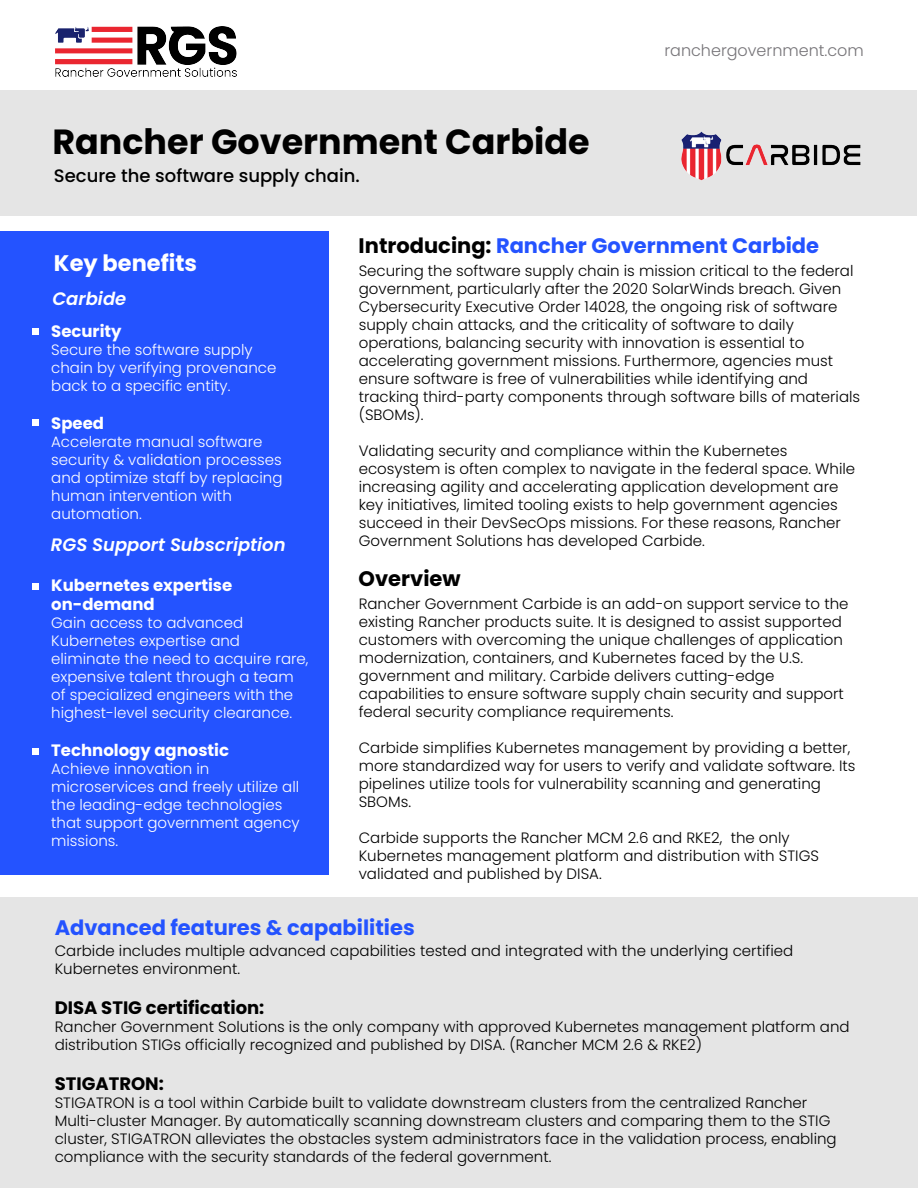
<style>
.page{position:relative;width:918px;height:1188px;background:#fff}
.page>*{position:absolute;margin:0;border:0;box-sizing:border-box;transform-origin:0 0}
.t1{font:700 34.95px "Poppins";color:#000}
.t2{font:700 22.5px "Poppins";color:#fff}
.t3{font:700 21px "Poppins";color:#2453ff}
.t4{font:700 21px "Poppins";color:#000}
.t5{font:700 18px "Poppins";color:#000}
.t6{font:500 18px "Poppins";color:#000}
.t7{font:italic 600 18px "Poppins";color:#fff}
.t8{font:700 16.5px/19.8px "Poppins";color:#fff}
.t9{font:300 16.05px "Poppins";color:#767478}
.t10{font:300 15px/18px "Poppins";color:#000}
.t11{font:300 15px/18px "Poppins";color:#fff}
.s1{color:#000}
</style>
<div class="page">
<div style="left:0;top:90px;width:916px;height:126px;background:#e5e5e5"></div>
<div style="left:0;top:897px;width:918px;height:291px;background:#e5e5e5"></div>
<div style="left:0;top:231px;width:328px;height:643px;background:#2453ff"></div>
<div style="left:32px;top:583px;width:7px;height:6px;background:#fff"></div>
<div style="left:32px;top:419px;width:7px;height:7px;background:#fff"></div>
<div style="left:32px;top:748px;width:7px;height:6px;background:#fff"></div>
<div style="left:32px;top:328px;width:7px;height:6px;background:#fff"></div>
<img style="left:56px;top:27px;width:181px;height:50px">
<img style="left:681px;top:131px;width:180px;height:50px">
<h1 class="t1" style="left:52px;top:122px;width:539px">Rancher Government Carbide</h1>
<p class="t6" style="left:54px;top:165px;width:307px">Secure the software supply chain.</p>
<p class="t9" style="left:665px;top:41px;width:201px">ranchergovernment.com</p>
<h3 class="t3" style="left:359px;top:233px;width:462px"><span class="s1">Introducing:</span> Rancher Government Carbide</h3>
<p class="t10" style="left:359px;top:262px;width:503px">Securing the software supply chain is mission critical to the federal government, particularly after the 2020 SolarWinds breach. Given Cybersecurity Executive Order 14028, the ongoing risk of software supply chain attacks, and the criticality of software to daily operations, balancing security with innovation is essential to accelerating government missions. Furthermore, agencies must ensure software is free of vulnerabilities while identifying and tracking third-party components through software bills of materials (SBOMs).</p>
<p class="t10" style="left:359px;top:442px;width:498px">Validating security and compliance within the Kubernetes ecosystem is often complex to navigate in the federal space. While increasing agility and accelerating application development are key initiatives, limited tooling exists to help government agencies succeed in their DevSecOps missions. For these reasons, Rancher Government Solutions has developed Carbide.</p>
<h3 class="t4" style="left:359px;top:566px;width:104px">Overview</h3>
<p class="t10" style="left:359px;top:595px;width:491px">Rancher Government Carbide is an add-on support service to the existing Rancher products suite. It is designed to assist supported customers with overcoming the unique challenges of application modernization, containers, and Kubernetes faced by the U.S. government and military. Carbide delivers cutting-edge capabilities to ensure software supply chain security and support federal security compliance requirements.</p>
<p class="t10" style="left:359px;top:739px;width:498px">Carbide simplifies Kubernetes management by providing a better, more standardized way for users to verify and validate software. Its pipelines utilize tools for vulnerability scanning and generating SBOMs.</p>
<p class="t10" style="left:359px;top:829px;width:462px">Carbide supports the Rancher MCM 2.6 and RKE2, the only<br>Kubernetes management platform and distribution with STIGS validated and published by DISA.</p>
<h3 class="t3" style="left:55px;top:915px;width:362px">Advanced features &amp; capabilities</h3>
<p class="t10" style="left:55px;top:942px;width:740px">Carbide includes multiple advanced capabilities tested and integrated with the underlying certified<br>Kubernetes environment.</p>
<p class="t5" style="left:55px;top:997px;width:211px">DISA STIG certification:</p>
<p class="t10" style="left:55px;top:1018px;width:796px">Rancher Government Solutions is the only company with approved Kubernetes management platform and distribution STIGs officially recognized and published by DISA. (Rancher MCM 2.6 &amp; RKE2)</p>
<p class="t5" style="left:55px;top:1074px;width:111px">STIGATRON:</p>
<p class="t10" style="left:55px;top:1094px;width:784px">STIGATRON is a tool within Carbide built to validate downstream clusters from the centralized Rancher Multi-cluster Manager. By automatically scanning downstream clusters and comparing them to the STIG cluster, STIGATRON alleviates the obstacles system administrators face in the validation process, enabling compliance with the security standards of the federal government.</p>
<h2 class="t2" style="left:54px;top:250px;width:145px">Key benefits</h2>
<p class="t7" style="left:52px;top:289px;width:75px">Carbide</p>
<p class="t8" style="left:51px;top:321px;width:72px">Security</p>
<p class="t11" style="left:51px;top:341px;width:227px">Secure the software supply chain by verifying provenance back to a specific entity.</p>
<p class="t8" style="left:51px;top:413px;width:54px">Speed</p>
<p class="t11" style="left:51px;top:432px;width:233px">Accelerate manual software security &amp; validation processes and optimize staff by replacing human intervention with automation.</p>
<p class="t7" style="left:51px;top:535px;width:236px">RGS Support Subscription</p>
<p class="t8" style="left:51px;top:575px;width:183px">Kubernetes expertise on-demand</p>
<p class="t11" style="left:51px;top:614px;width:259px">Gain access to advanced<br>Kubernetes expertise and eliminate the need to acquire rare, expensive talent through a team of specialized engineers with the highest-level security clearance.</p>
<p class="t8" style="left:51px;top:740px;width:179px">Technology agnostic</p>
<p class="t11" style="left:51px;top:759px;width:250px">Achieve innovation in microservices and freely utilize all the leading-edge technologies that support government agency missions.</p>
</div>
